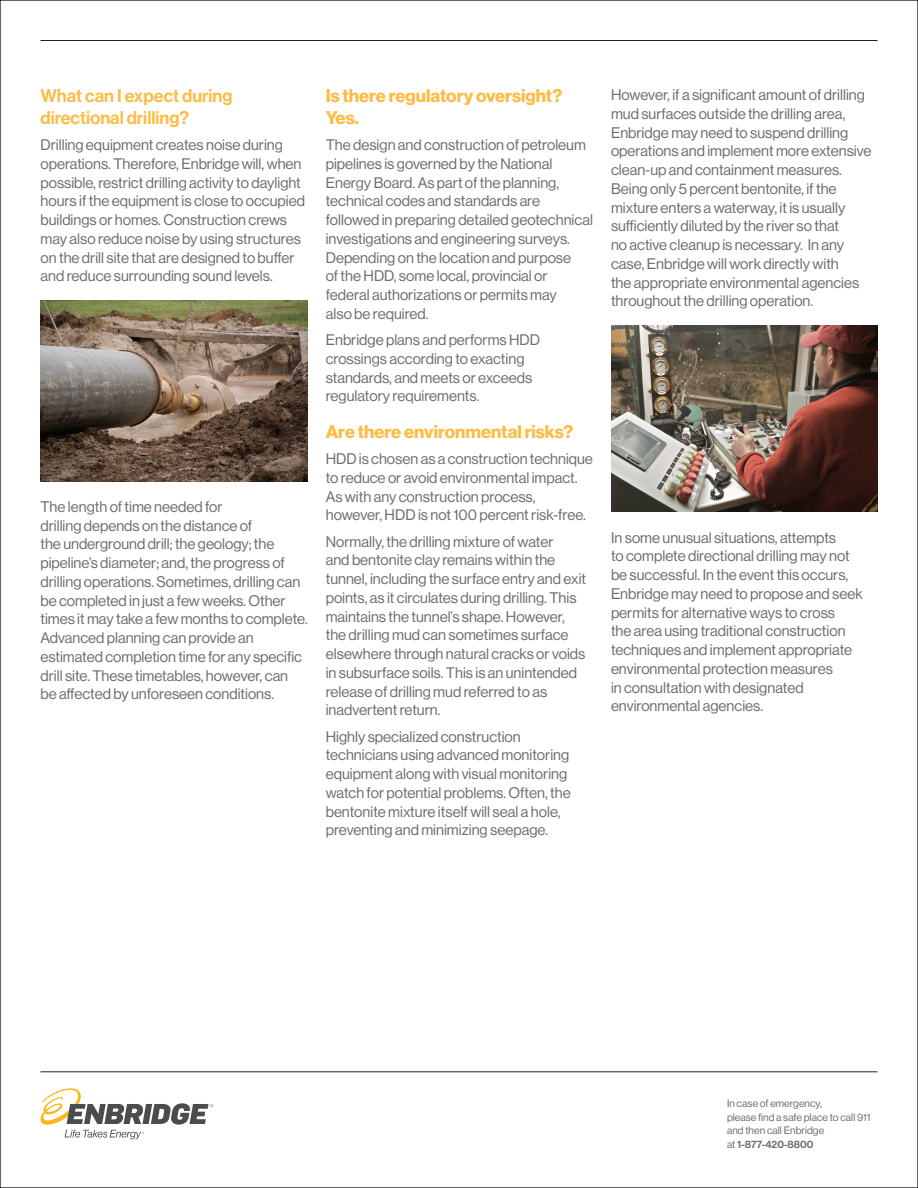
<style>
.page{position:relative;width:918px;height:1188px;background:#fff}
.page>*{position:absolute;margin:0;border:0;box-sizing:border-box;transform-origin:0 0}
.t1{font:18px/21.6px "N Haas Grotesk DS Std 75 Bd";color:#fdbc46}
.t2{font:18px/21.6px "N Haas Grotesk DS Std 65 Md";color:#fdbc46}
.t3{font:15px/18.8px "N Haas Grotesk DS Std 55 Rg";color:#6c6d70}
.t4{font:10.5px/13.5px "N Haas Grotesk DS Std 55 Rg";color:#6c6d70}
.t5{font:10.5px "N Haas Grotesk DS Std 65 Md";color:#6c6d70}
.s1{font-family:"N Haas Grotesk DS Std 55 Rg"}
</style>
<div class="page">
<svg style="left:41px;top:1088px;width:172px;height:51px"></svg>
<hr style="left:40px;top:1072px;width:838px;height:1px;background:#231f20">
<img style="left:40px;top:300px;width:268px;height:182px">
<img style="left:611px;top:325px;width:267px;height:186px">
<hr style="left:40px;top:40px;width:838px;height:1px;background:#231f20">
<p class="t2" style="left:40px;top:86px;width:193px">What can I expect during directional drilling?</p>
<p class="t3" style="left:40px;top:136px;width:266px">Drilling equipment creates noise during operations. Therefore, Enbridge will, when possible, restrict drilling activity to daylight hours if the equipment is close to occupied buildings or homes. Construction crews may also reduce noise by using structures on the drill site that are designed to buffer and reduce surrounding sound levels.</p>
<p class="t3" style="left:40px;top:497px;width:269px">The length of time needed for<br>drilling depends on the distance of<br>the underground drill; the geology; the pipeline’s diameter; and, the progress of drilling operations. Sometimes, drilling can be completed in just a few weeks. Other times it may take a few months to complete.<br>Advanced planning can provide an estimated completion time for any specific drill site. These timetables, however, can be affected by unforeseen conditions.</p>
<p class="t1" style="left:326px;top:85px;width:238px">Is there regulatory oversight?<br>Yes.</p>
<p class="t3" style="left:326px;top:136px;width:269px">The design and construction of petroleum pipelines is governed by the National Energy Board. As part of the planning, technical codes and standards are followed in preparing detailed geotechnical investigations and engineering surveys.<br>Depending on the location and purpose<br>of the HDD, some local, provincial or federal authorizations or permits may<br>also be required.</p>
<p class="t3" style="left:326px;top:331px;width:216px">Enbridge plans and performs HDD crossings according to exacting standards, and meets or exceeds regulatory requirements.</p>
<p class="t1" style="left:326px;top:421px;width:249px">Are there environmental risks?</p>
<p class="t3" style="left:326px;top:450px;width:269px">HDD is chosen as a construction technique to reduce or avoid environmental impact.<br>As with any construction process, however, HDD is not 100 percent risk-free.</p>
<p class="t3" style="left:326px;top:532px;width:262px">Normally, the drilling mixture of water<br>and bentonite clay remains within the tunnel, including the surface entry and exit points, as it circulates during drilling. This maintains the tunnel’s shape. However, the drilling mud can sometimes surface elsewhere through natural cracks or voids in subsurface soils. This is an unintended release of drilling mud referred to as inadvertent return.</p>
<p class="t3" style="left:326px;top:727px;width:246px">Highly specialized construction technicians using advanced monitoring equipment along with visual monitoring watch for potential problems. Often, the bentonite mixture itself will seal a hole, preventing and minimizing seepage.</p>
<p class="t3" style="left:611px;top:86px;width:262px">However, if a significant amount of drilling mud surfaces outside the drilling area, Enbridge may need to suspend drilling operations and implement more extensive clean-up and containment measures.<br>Being only 5 percent bentonite, if the mixture enters a waterway, it is usually sufficiently diluted by the river so that<br>no active cleanup is necessary. In any case, Enbridge will work directly with<br>the appropriate environmental agencies throughout the drilling operation.</p>
<p class="t3" style="left:611px;top:528px;width:253px">In some unusual situations, attempts<br>to complete directional drilling may not be successful. In the event this occurs, Enbridge may need to propose and seek permits for alternative ways to cross<br>the area using traditional construction techniques and implement appropriate environmental protection measures<br>in consultation with designated environmental agencies.</p>
<p class="t4" style="left:727px;top:1097px;width:145px">In case of emergency,<br>please find a safe place to call 911 and then call Enbridge</p>
<p class="t5" style="left:727px;top:1138px;width:88px"><span class="s1">at</span> 1-877-420-8800</p>
</div>
